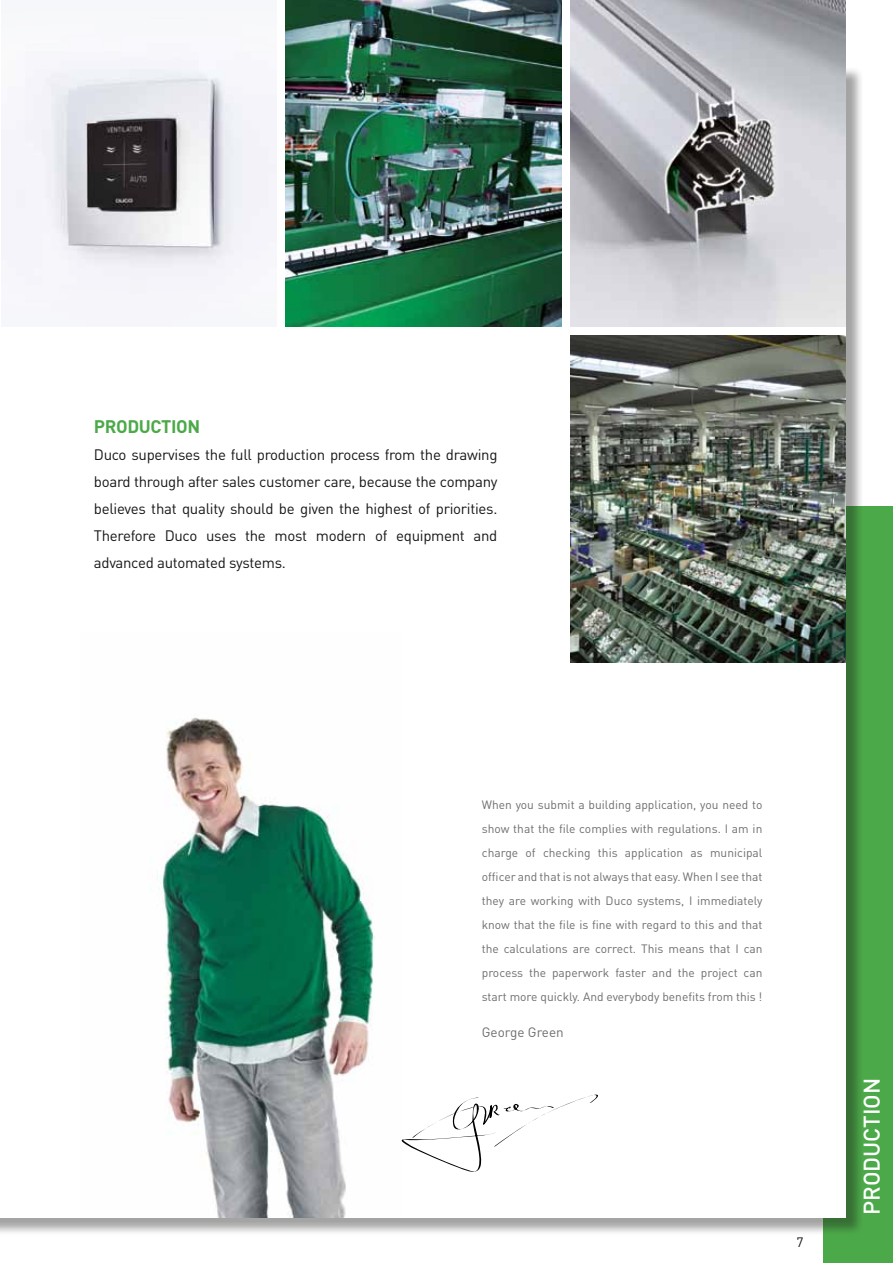
<style>
.page{position:relative;width:893px;height:1263px;background:#fff}
.page>*{position:absolute;margin:0;border:0;box-sizing:border-box;transform-origin:0 0}
.t1{font:500 22.5px "DIN";color:#fff}
.t2{font:700 18px "DIN";letter-spacing:-.02em;color:#4ca949}
.t3{font:15px/27px "DIN";letter-spacing:-.02em;color:#181716;text-align:justify}
.t4{font:13.5px "DIN";color:#6e6e6e}
.t5{font:13.5px "DIN";color:#181716}
.t6{font:12px/24px "DIN";color:#6e6e6e;text-align:justify}
</style>
<div class="page">
<div style="left:823px;top:507px;width:70px;height:756px;background:#4ca949"></div>
<div style="left:0;top:66px;width:864px;height:1170px;background:#181716;opacity:.4"></div>
<div style="left:0;top:64px;width:845px;height:1153px;background:#fff"></div>
<img style="left:570px;top:0;width:275px;height:327px">
<img style="left:286px;top:0;width:275px;height:327px">
<img style="left:1px;top:58px;width:276px;height:236px">
<img style="left:570px;top:336px;width:275px;height:327px">
<img style="left:157px;top:717px;width:218px;height:500px">
<svg style="left:401px;top:1094px;width:197px;height:78px"></svg>
<h2 class="t2" style="left:94px;top:415px;width:108px">PRODUCTION</h2>
<p class="t3" style="left:94px;top:441px;width:405px">Duco supervises the full production process from the drawing board through after sales customer care, because the company believes that quality should be given the highest of priorities.<br>Therefore Duco uses the most modern of equipment and advanced automated systems.</p>
<p class="t6" style="left:482px;top:792px;width:282px">When you submit a building application, you need to show that the file complies with regulations. I am in charge of checking this application as municipal officer and that is not always that easy. When I see that they are working with Duco systems, I immediately know that the file is fine with regard to this and that the calculations are correct. This means that I can process the paperwork faster and the project can start more quickly. And everybody benefits from this !</p>
<p class="t4" style="left:482px;top:1024px;width:84px">George Green</p>
<p class="t5" style="left:797px;top:1234px;width:9px">7</p>
<h1 class="t1" style="left:857px;top:1215px;width:135px;rotate:-90deg">PRODUCTION</h1>
</div>
